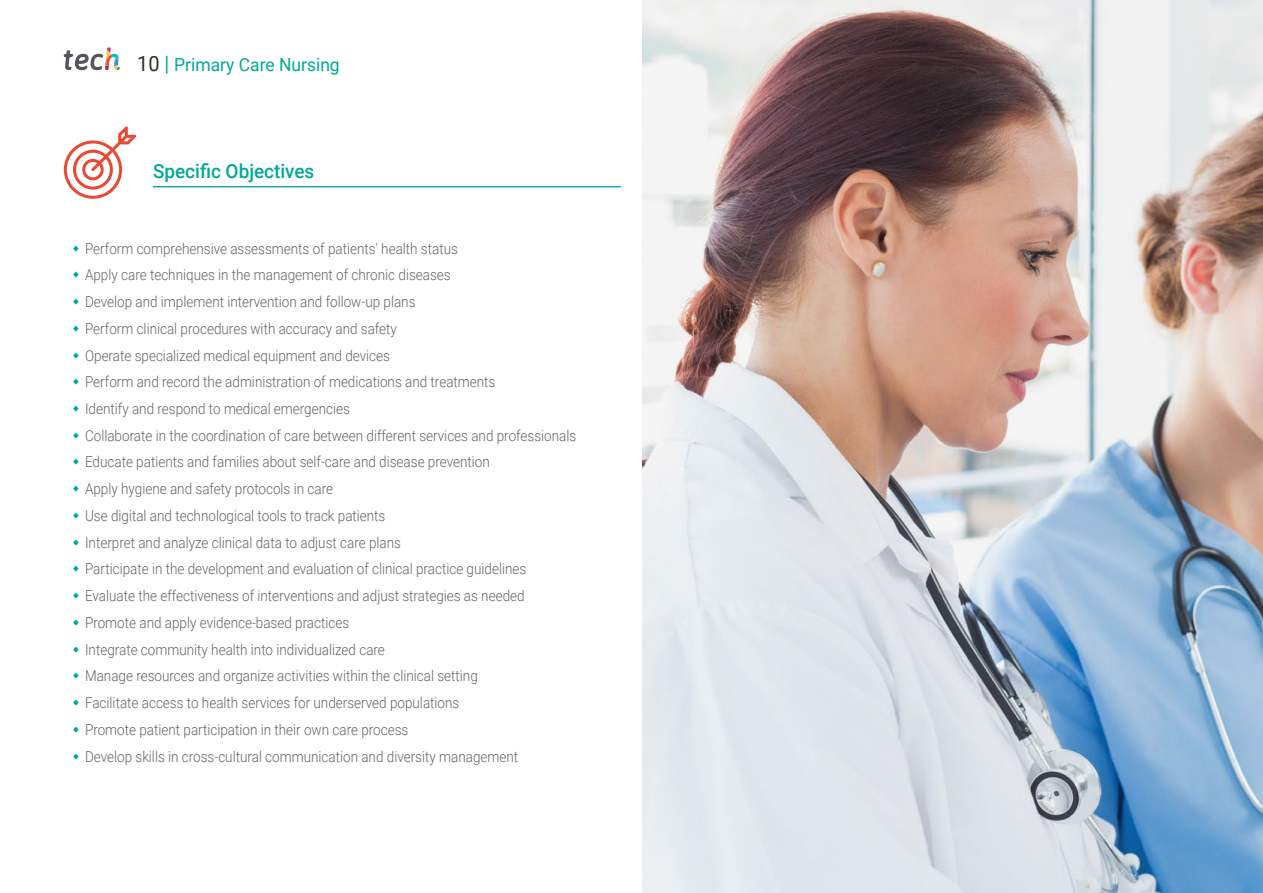
<style>
.page{position:relative;width:1263px;height:893px;background:#fff}
.page>*{position:absolute;margin:0;border:0;box-sizing:border-box;transform-origin:0 0}
.t1{font:500 19.5px "Roboto";color:#00a996}
.t2{font:18px "Roboto";color:#00a996}
.t3{font:300 15px/26.7px "Roboto";color:#61646a;scale:.9 1}
.s1{font-size:21px;color:#312e20}
.s2{font-size:21px;color:#00a995}
</style>
<div class="page">
<img style="left:642px;top:0;width:621px;height:893px">
<svg style="left:64px;top:126px;width:72px;height:73px"></svg>
<hr style="left:153px;top:186px;width:468px;height:1px;background:#00a996">
<svg style="left:64px;top:47px;width:56px;height:24px"></svg>
<p class="t2" style="left:137px;top:52px;width:204px"><span class="s1">10</span> <span class="s2">|</span> Primary Care Nursing</p>
<h1 class="t1" style="left:153px;top:158px;width:163px">Specific Objectives</h1>
<p class="t3" style="left:85px;top:234px;width:547px">Perform comprehensive assessments of patients' health status<br>Apply care techniques in the management of chronic diseases<br>Develop and implement intervention and follow-up plans<br>Perform clinical procedures with accuracy and safety<br>Operate specialized medical equipment and devices<br>Perform and record the administration of medications and treatments<br>Identify and respond to medical emergencies<br>Collaborate in the coordination of care between different services and professionals Educate patients and families about self-care and disease prevention<br>Apply hygiene and safety protocols in care<br>Use digital and technological tools to track patients<br>Interpret and analyze clinical data to adjust care plans<br>Participate in the development and evaluation of clinical practice guidelines Evaluate the effectiveness of interventions and adjust strategies as needed Promote and apply evidence-based practices<br>Integrate community health into individualized care<br>Manage resources and organize activities within the clinical setting<br>Facilitate access to health services for underserved populations<br>Promote patient participation in their own care process<br>Develop skills in cross-cultural communication and diversity management</p>
</div>
